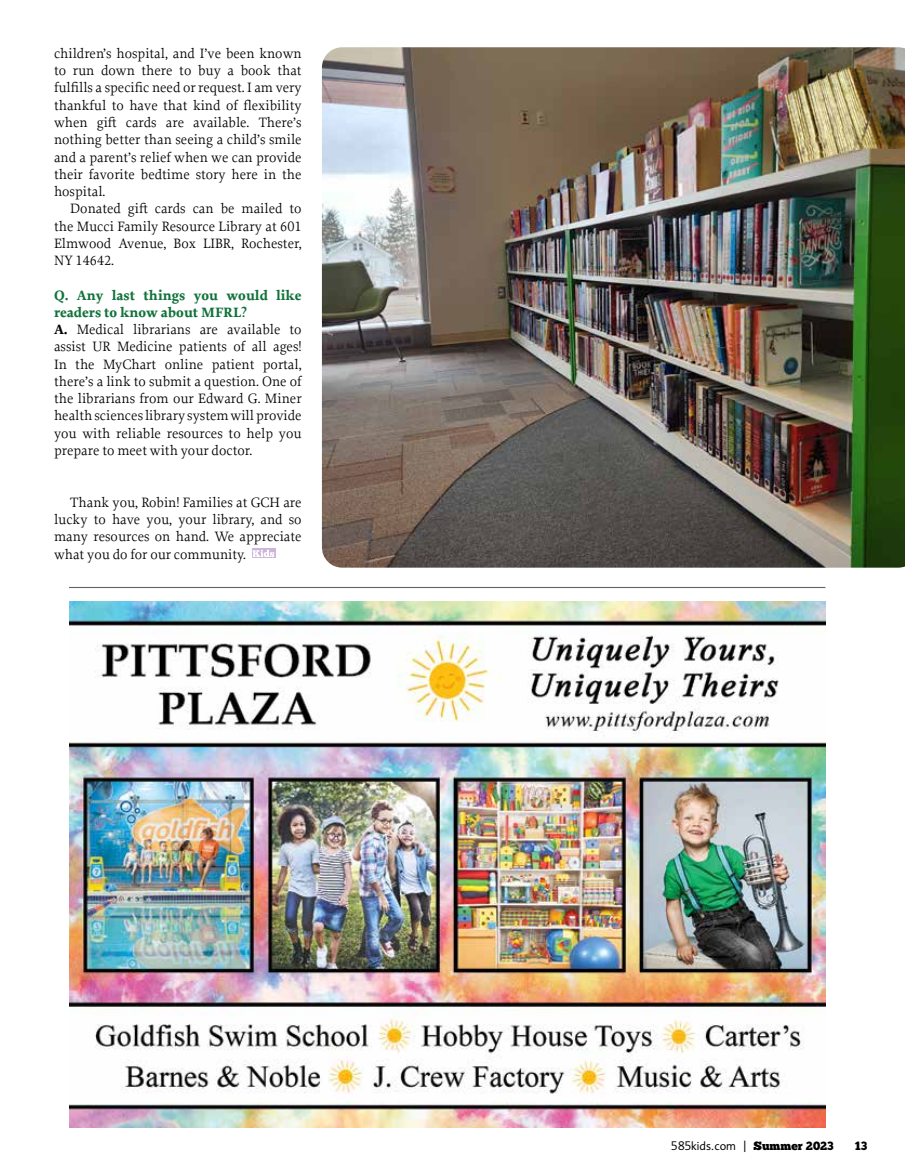
<style>
.page{position:relative;width:905px;height:1175px;background:#fff}
.page>*{position:absolute;margin:0;border:0;box-sizing:border-box;transform-origin:0 0}
.t1{font:14.25px/17.2px "Proforma";color:#000;text-align:justify}
.t2{font:12px "Informa Pro";color:#000}
.t3{font:12px "Chunk Five";color:#000}
.s1{font-weight:700;color:#10723a}
.s2{font-weight:700}
.s3{font-family:"Chunk Five"}
</style>
<div class="page">
<hr style="left:69px;top:587px;width:756px;height:1px;background:#636466">
<img style="left:69px;top:601px;width:756px;height:526px">
<img style="left:322px;top:47px;width:582px;height:520px">
<div style="left:252px;top:548px;width:23px;height:10px;background:#ccb5d8"></div>
<svg style="left:253px;top:550px;width:21px;height:7px"></svg>
<p class="t1" style="left:54px;top:44px;width:249px">children’s hospital, and I’ve been known to run down there to buy a book that fulfills a specific need or request. I am very thankful to have that kind of flexibility when gift cards are available. There’s nothing better than seeing a child’s smile and a parent’s relief when we can provide their favorite bedtime story here in the hospital.</p>
<p class="t1" style="left:54px;top:200px;width:249px;text-indent:16px">Donated gift cards can be mailed to the Mucci Family Resource Library at 601<br>Elmwood Avenue, Box LIBR, Rochester, NY 14642.</p>
<p class="t1" style="left:54px;top:286px;width:249px;text-align:left"><span class="s1">Q. Any last things you would like readers to know about MFRL?<br></span><span class="s2">A.</span> Medical librarians are available to assist UR Medicine patients of all ages!<br>In the MyChart online patient portal, there’s a link to submit a question. One of the librarians from our Edward G. Miner health sciences library system will provide you with reliable resources to help you prepare to meet with your doctor.</p>
<p class="t1" style="left:54px;top:493px;width:249px;text-indent:16px">Thank you, Robin! Families at GCH are lucky to have you, your library, and so many resources on hand. We appreciate what you do for our community.</p>
<p class="t2" style="left:671px;top:1138px;width:164px">585kids.com | <span class="s3">Summer 2023</span></p>
<p class="t3" style="left:854px;top:1138px;width:14px">13</p>
</div>
